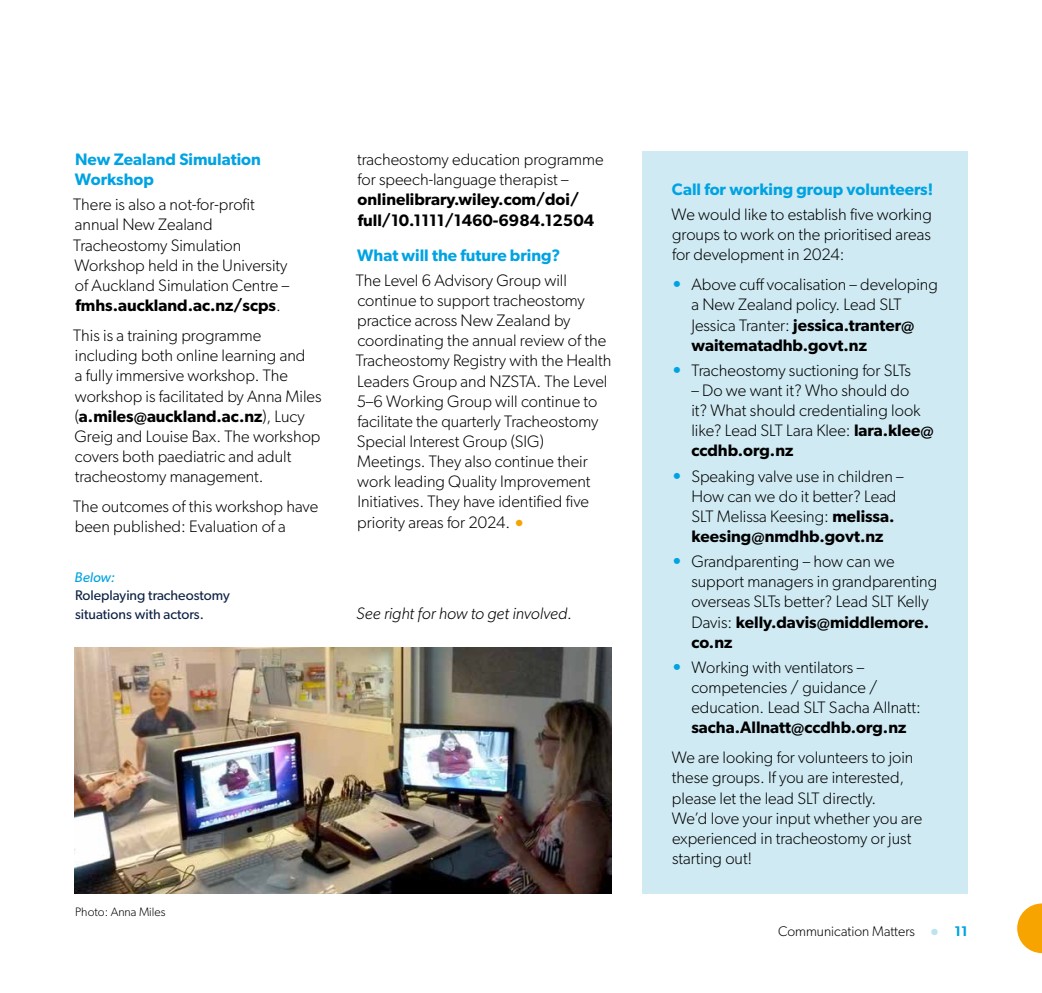
<style>
.page{position:relative;width:1042px;height:993px;background:#fff}
.page>*{position:absolute;margin:0;border:0;box-sizing:border-box;transform-origin:0 0}
.t1{font:300 16.62px/20.1px "Gibson";color:#000}
.t2{font:600 16.62px/20.1px "Gibson";color:#000}
.t3{font:600 16.62px/20.1px "Gibson";color:#00a3e2}
.t4{font:italic 300 16.62px "Gibson";letter-spacing:-.005em;color:#000}
.t5{font:14px/18.4px "Gibson";color:#0e2244}
.t6{font:300 14px "Gibson";color:#000}
.t7{font:italic 14px "Gibson";letter-spacing:-.005em;color:#00a3e2}
.t8{font:300 12.25px "Gibson";color:#000}
.s1{font-weight:600}
.s2{font-weight:600;font-size:19.25px;color:#f7a400}
.s3{font-weight:700;color:#00a3e2}
.s4{font-weight:600;font-size:19.25px;color:#bde3ee}
.s5{font-weight:600;color:#00a3e2}
</style>
<div class="page">
<img style="left:74px;top:647px;width:538px;height:246px">
<div style="left:642px;top:152px;width:325px;height:741px;background:#cfeaf3"></div>
<svg style="left:1017px;top:903px;width:25px;height:49px"></svg>
<p class="t3" style="left:75px;top:149px;width:187px">New Zealand Simulation<br>Workshop</p>
<p class="t1" style="left:73px;top:194px;width:217px">There is also a not-for-profit annual New Zealand<br>Tracheostomy Simulation<br>Workshop held in the University of Auckland Simulation Centre – <span class="s1">fmhs.auckland.ac.nz/scps</span>.</p>
<p class="t1" style="left:73px;top:325px;width:250px">This is a training programme including both online learning and<br>a fully immersive workshop. The workshop is facilitated by Anna Miles (<span class="s1">a.miles@auckland.ac.nz</span>), Lucy<br>Greig and Louise Bax. The workshop covers both paediatric and adult tracheostomy management.</p>
<p class="t1" style="left:73px;top:496px;width:246px">The outcomes of this workshop have been published: Evaluation of a</p>
<p class="t7" style="left:75px;top:568px;width:42px">Below:</p>
<p class="t5" style="left:75px;top:586px;width:156px">Roleplaying tracheostomy situations with actors.</p>
<p class="t1" style="left:357px;top:149px;width:248px">tracheostomy education programme for speech-language therapist –</p>
<p class="t2" style="left:358px;top:189px;width:238px">onlinelibrary.wiley.com/doi/ full/10.1111/1460-6984.12504</p>
<p class="t3" style="left:357px;top:244px;width:205px">What will the future bring?</p>
<p class="t1" style="left:356px;top:270px;width:257px">The Level 6 Advisory Group will continue to support tracheostomy practice across New Zealand by coordinating the annual review of the Tracheostomy Registry with the Health Leaders Group and NZSTA. The Level 5–6 Working Group will continue to facilitate the quarterly Tracheostomy Special Interest Group (SIG)<br>Meetings. They also continue their work leading Quality Improvement Initiatives. They have identified five priority areas for 2024. <span class="s2">•</span></p>
<p class="t4" style="left:356px;top:602px;width:217px">See right for how to get involved.</p>
<p class="t8" style="left:75px;top:904px;width:92px">Photo: Anna Miles</p>
<p class="t3" style="left:672px;top:178px;width:263px">Call for working group volunteers!</p>
<p class="t1" style="left:671px;top:204px;width:262px;text-align:justify">We would like to establish five working groups to work on the prioritised areas for development in 2024:</p>
<p class="t1" style="left:691px;top:274px;width:248px;text-indent:-20px"><span class="s3">•</span> Above cuff vocalisation – developing a New Zealand policy. Lead SLT<br>Jessica Tranter: <span class="s1">jessica.tranter@ waitematadhb.govt.nz</span></p>
<p class="t1" style="left:671px;top:360px;width:241px"><span class="s3">•</span> Tracheostomy suctioning for SLTs</p>
<p class="t1" style="left:691px;top:380px;width:244px">– Do we want it? Who should do<br>it? What should credentialing look like? Lead SLT Lara Klee: <span class="s1">lara.klee@ ccdhb.org.nz</span></p>
<p class="t1" style="left:691px;top:465px;width:214px;text-indent:-20px"><span class="s3">•</span> Speaking valve use in children –<br>How can we do it better? Lead<br>SLT Melissa Keesing: <span class="s1">melissa. keesing@nmdhb.govt.nz</span></p>
<p class="t1" style="left:691px;top:551px;width:247px;text-indent:-20px"><span class="s3">•</span> Grandparenting – how can we support managers in grandparenting overseas SLTs better? Lead SLT Kelly<br>Davis: <span class="s1">kelly.davis@middlemore. co.nz</span></p>
<p class="t1" style="left:691px;top:656px;width:231px;text-indent:-20px"><span class="s3">•</span> Working with ventilators – competencies / guidance / education. Lead SLT Sacha Allnatt:</p>
<p class="t2" style="left:691px;top:716px;width:216px">sacha.Allnatt@ccdhb.org.nz</p>
<p class="t1" style="left:671px;top:747px;width:252px">We are looking for volunteers to join these groups. If you are interested, please let the lead SLT directly.<br>We’d love your input whether you are experienced in tracheostomy or just starting out!</p>
<p class="t6" style="left:778px;top:922px;width:191px">Communication Matters <span class="s4">•</span> <span class="s5">11</span></p>
</div>
